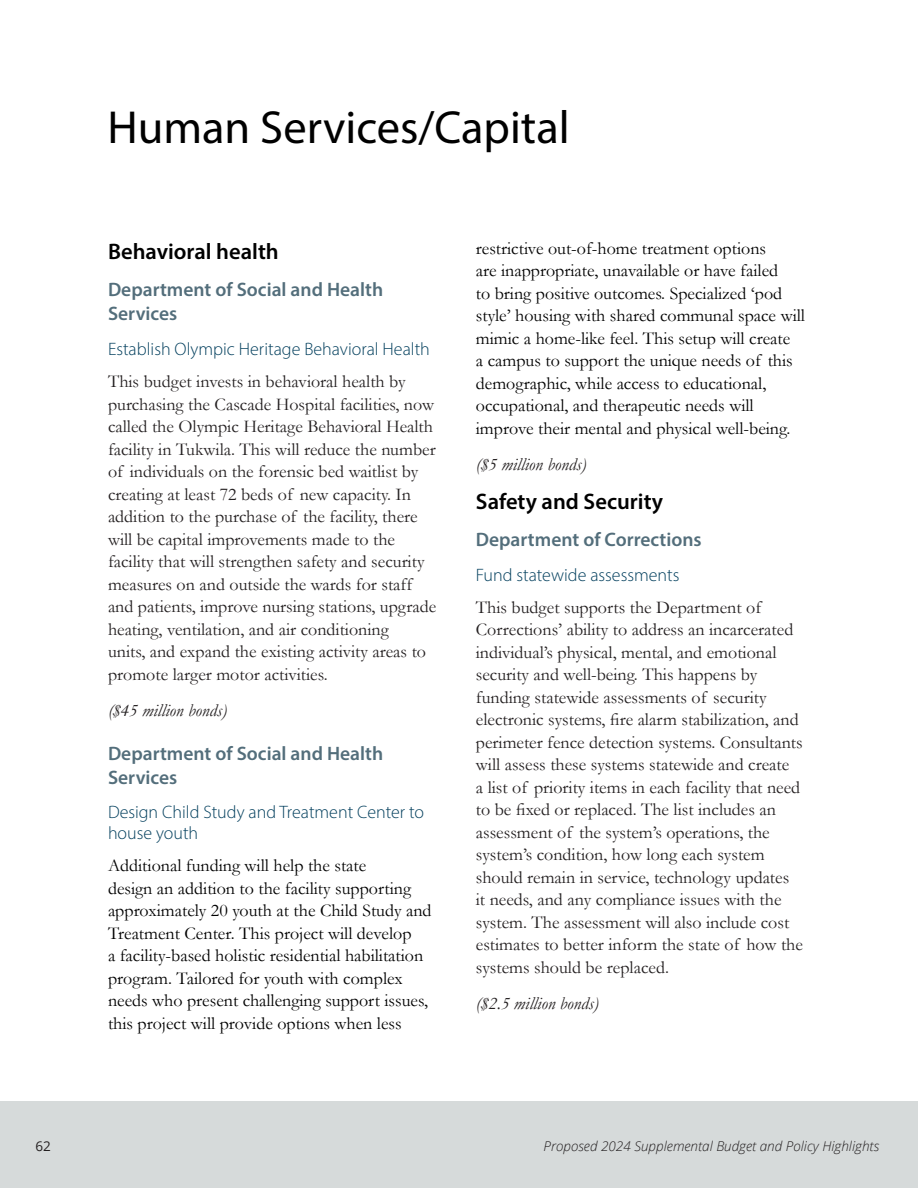
<style>
.page{position:relative;width:918px;height:1188px;background:#fff}
.page>*{position:absolute;margin:0;border:0;box-sizing:border-box;transform-origin:0 0}
.Section_Heading{font:46.5px "Myriad Pro";color:#000}
.Heading_1{font:600 22.5px "Myriad Pro";color:#000}
.Heading_2{font:600 19.5px/24px "Myriad Pro";color:#536e7b}
.Body_Gar{font:18px/22.5px "Garamond";color:#231f20}
.Body_Gar-2{font:18px/22.5px "Garamond";color:#000}
.Heading_3{font:300 18px/21px "Myriad Pro";color:#04405e}
.dollar_amount{font:italic 18px "Garamond";color:#231f20}
.Dollar_amount{font:italic 18px "Garamond";color:#231f20}
.t1{font:italic 300 13.5px "Open Sans";color:#231f20}
.t2{font:13.5px "Open Sans";color:#231f20}
</style>
<div class="page">
<div style="left:0;top:1101px;width:918px;height:87px;background:#d6dada"></div>
<p class="Section_Heading" style="left:107px;top:99px;width:464px">Human Services/Capital</p>
<p class="Heading_1" style="left:108px;top:237px;width:172px">Behavioral health</p>
<p class="Heading_2" style="left:108px;top:277px;width:277px">Department of Social and Health<br>Services</p>
<p class="Heading_3" style="left:108px;top:338px;width:323px">Establish Olympic Heritage Behavioral Health</p>
<p class="Body_Gar" style="left:108px;top:370px;width:330px">This budget invests in behavioral health by purchasing the Cascade Hospital facilities, now called the Olympic Heritage Behavioral Health facility in Tukwila. This will reduce the number of individuals on the forensic bed waitlist by creating at least 72 beds of new capacity. In addition to the purchase of the facility, there will be capital improvements made to the facility that will strengthen safety and security measures on and outside the wards for staff and patients, improve nursing stations, upgrade heating, ventilation, and air conditioning<br>units, and expand the existing activity areas to promote larger motor activities.</p>
<p class="dollar_amount" style="left:108px;top:698px;width:120px">($45 million bonds)</p>
<p class="Heading_2" style="left:108px;top:741px;width:277px">Department of Social and Health<br>Services</p>
<p class="Heading_3" style="left:108px;top:802px;width:318px">Design Child Study and Treatment Center to house youth</p>
<p class="Body_Gar-2" style="left:108px;top:854px;width:325px">Additional funding will help the state<br>design an addition to the facility supporting approximately 20 youth at the Child Study and Treatment Center. This project will develop<br>a facility-based holistic residential habilitation program. Tailored for youth with complex needs who present challenging support issues, this project will provide options when less</p>
<p class="Body_Gar-2" style="left:476px;top:236px;width:331px">restrictive out-of-home treatment options<br>are inappropriate, unavailable or have failed<br>to bring positive outcomes. Specialized ‘pod style’ housing with shared communal space will mimic a home-like feel. This setup will create<br>a campus to support the unique needs of this demographic, while access to educational, occupational, and therapeutic needs will improve their mental and physical well-being.</p>
<p class="Dollar_amount" style="left:476px;top:452px;width:112px">($5 million bonds)</p>
<p class="Heading_1" style="left:476px;top:487px;width:189px">Safety and Security</p>
<p class="Heading_2" style="left:476px;top:527px;width:227px">Department of Corrections</p>
<p class="Heading_3" style="left:476px;top:564px;width:205px">Fund statewide assessments</p>
<p class="Body_Gar" style="left:476px;top:596px;width:329px">This budget supports the Department of Corrections’ ability to address an incarcerated individual’s physical, mental, and emotional security and well-being. This happens by funding statewide assessments of security electronic systems, fire alarm stabilization, and perimeter fence detection systems. Consultants will assess these systems statewide and create<br>a list of priority items in each facility that need to be fixed or replaced. The list includes an assessment of the system’s operations, the system’s condition, how long each system should remain in service, technology updates it needs, and any compliance issues with the system. The assessment will also include cost estimates to better inform the state of how the systems should be replaced.</p>
<p class="dollar_amount" style="left:476px;top:991px;width:124px">($2.5 million bonds)</p>
<p class="t2" style="left:35px;top:1137px;width:17px">62</p>
<p class="t1" style="left:544px;top:1137px;width:337px">Proposed 2024 Supplemental Budget and Policy Highlights</p>
</div>
